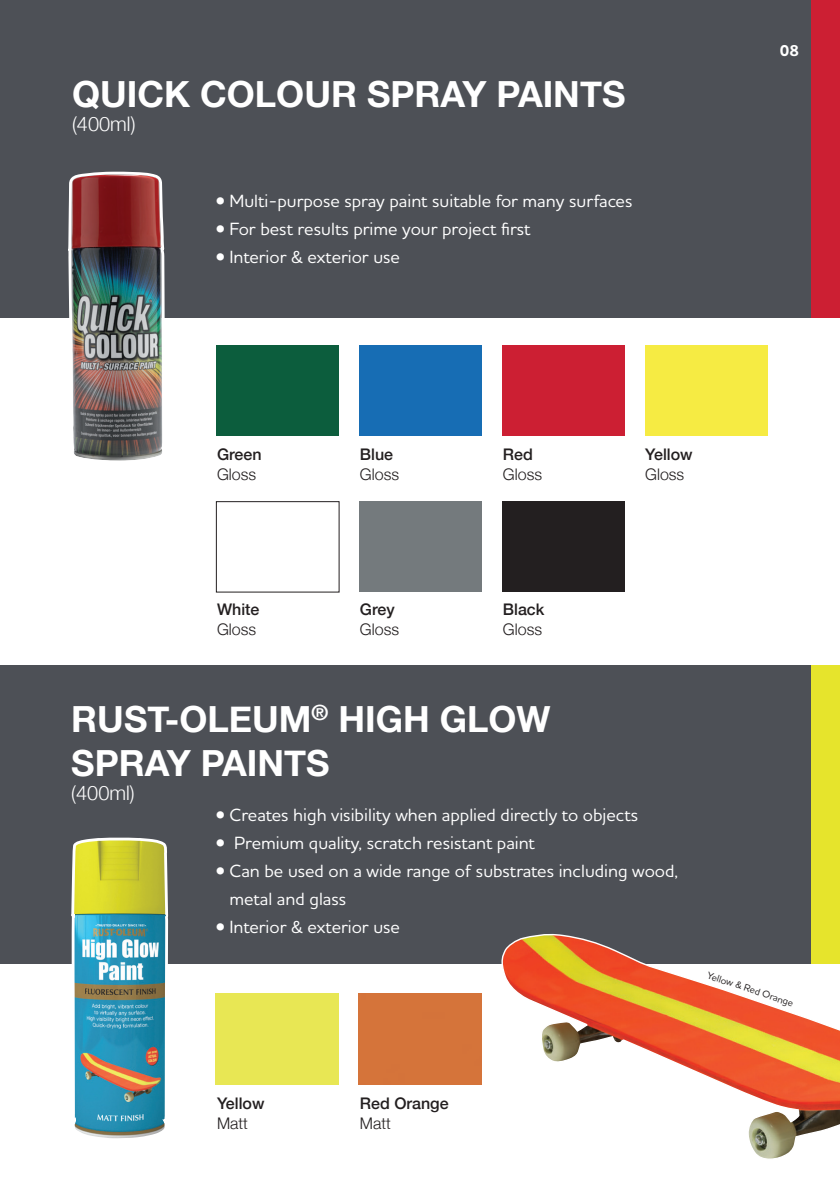
<style>
.page{position:relative;width:840px;height:1191px;background:#fff}
.page>*{position:absolute;margin:0;border:0;box-sizing:border-box;transform-origin:0 0}
.t1{font:700 36px/43.2px "Helvetica Neue";color:#fff}
.t2{font:300 20px "Helvetica Neue";color:#fff}
.t3{font:500 18px/28px "Houschka Pro";color:#fff}
.t4{font:500 16px "Helvetica Neue";color:#231f20}
.t5{font:300 16px "Helvetica Neue";color:#231f20}
.t6{font:700 16px "Houschka Alt Pro";color:#fff}
.t7{font:500 10px "Houschka Alt Pro";color:#231f20}
</style>
<div class="page">
<div style="left:0;top:0;width:839px;height:317px;background:#4d5056"></div>
<div style="left:0;top:665px;width:839px;height:299px;background:#4d5056"></div>
<div style="left:215px;top:993px;width:123px;height:91px;background:#e8e754"></div>
<div style="left:358px;top:993px;width:123px;height:91px;background:#d5743a"></div>
<img style="left:67px;top:171px;width:99px;height:290px">
<div style="left:216px;top:345px;width:123px;height:90px;background:#0c5d3d"></div>
<div style="left:359px;top:345px;width:123px;height:90px;background:#176db4"></div>
<div style="left:502px;top:345px;width:122px;height:90px;background:#cc1f33"></div>
<div style="left:644px;top:345px;width:123px;height:90px;background:#f6eb43"></div>
<div style="left:216px;top:501px;width:123px;height:91px;border:1px solid #231f20"></div>
<div style="left:359px;top:501px;width:123px;height:91px;background:#747a7d"></div>
<div style="left:502px;top:501px;width:122px;height:91px;background:#231f20"></div>
<div style="left:811px;top:665px;width:28px;height:299px;background:#e6e42c"></div>
<img style="left:71px;top:837px;width:98px;height:302px">
<svg style="left:501px;top:933px;width:338px;height:226px"></svg>
<div style="left:811px;top:0;width:28px;height:317px;background:#cc1f33"></div>
<h1 class="t1" style="left:72px;top:74px;width:554px">QUICK COLOUR SPRAY PAINTS</h1>
<p class="t2" style="left:72px;top:108px;width:65px">(400ml)</p>
<p class="t3" style="left:215px;top:186px;width:418px">• Multi-purpose spray paint suitable for many surfaces</p>
<p class="t3" style="left:215px;top:214px;width:316px">• For best results prime your project first</p>
<p class="t3" style="left:215px;top:242px;width:186px">• Interior &amp; exterior use</p>
<p class="t6" style="left:779px;top:41px;width:21px">08</p>
<p class="t4" style="left:217px;top:441px;width:46px">Green</p>
<p class="t5" style="left:217px;top:461px;width:41px">Gloss</p>
<p class="t4" style="left:360px;top:441px;width:35px">Blue</p>
<p class="t5" style="left:360px;top:461px;width:41px">Gloss</p>
<p class="t4" style="left:502px;top:441px;width:31px">Red</p>
<p class="t5" style="left:502px;top:461px;width:41px">Gloss</p>
<p class="t4" style="left:644px;top:441px;width:49px">Yellow</p>
<p class="t5" style="left:644px;top:461px;width:41px">Gloss</p>
<p class="t4" style="left:217px;top:596px;width:44px">White</p>
<p class="t5" style="left:217px;top:616px;width:41px">Gloss</p>
<p class="t4" style="left:360px;top:596px;width:36px">Grey</p>
<p class="t5" style="left:360px;top:616px;width:41px">Gloss</p>
<p class="t4" style="left:502px;top:596px;width:43px">Black</p>
<p class="t5" style="left:502px;top:616px;width:41px">Gloss</p>
<h1 class="t1" style="left:71px;top:699px;width:480px">RUST-OLEUM<sup>®</sup> HIGH GLOW<br>SPRAY PAINTS</h1>
<p class="t2" style="left:71px;top:776px;width:65px">(400ml)</p>
<p class="t3" style="left:215px;top:800px;width:424px">• Creates high visibility when applied directly to objects</p>
<p class="t3" style="left:215px;top:828px;width:320px">• Premium quality, scratch resistant paint</p>
<p class="t3" style="left:229px;top:856px;width:450px;text-indent:-14px">• Can be used on a wide range of substrates including wood, metal and glass</p>
<p class="t3" style="left:215px;top:912px;width:186px">• Interior &amp; exterior use</p>
<p class="t7" style="left:709px;top:969px;width:92px;rotate:18deg">Yellow &amp; Red Orange</p>
<p class="t4" style="left:217px;top:1090px;width:49px">Yellow</p>
<p class="t5" style="left:217px;top:1110px;width:32px">Matt</p>
<p class="t4" style="left:360px;top:1090px;width:90px">Red Orange</p>
<p class="t5" style="left:360px;top:1110px;width:32px">Matt</p>
</div>
